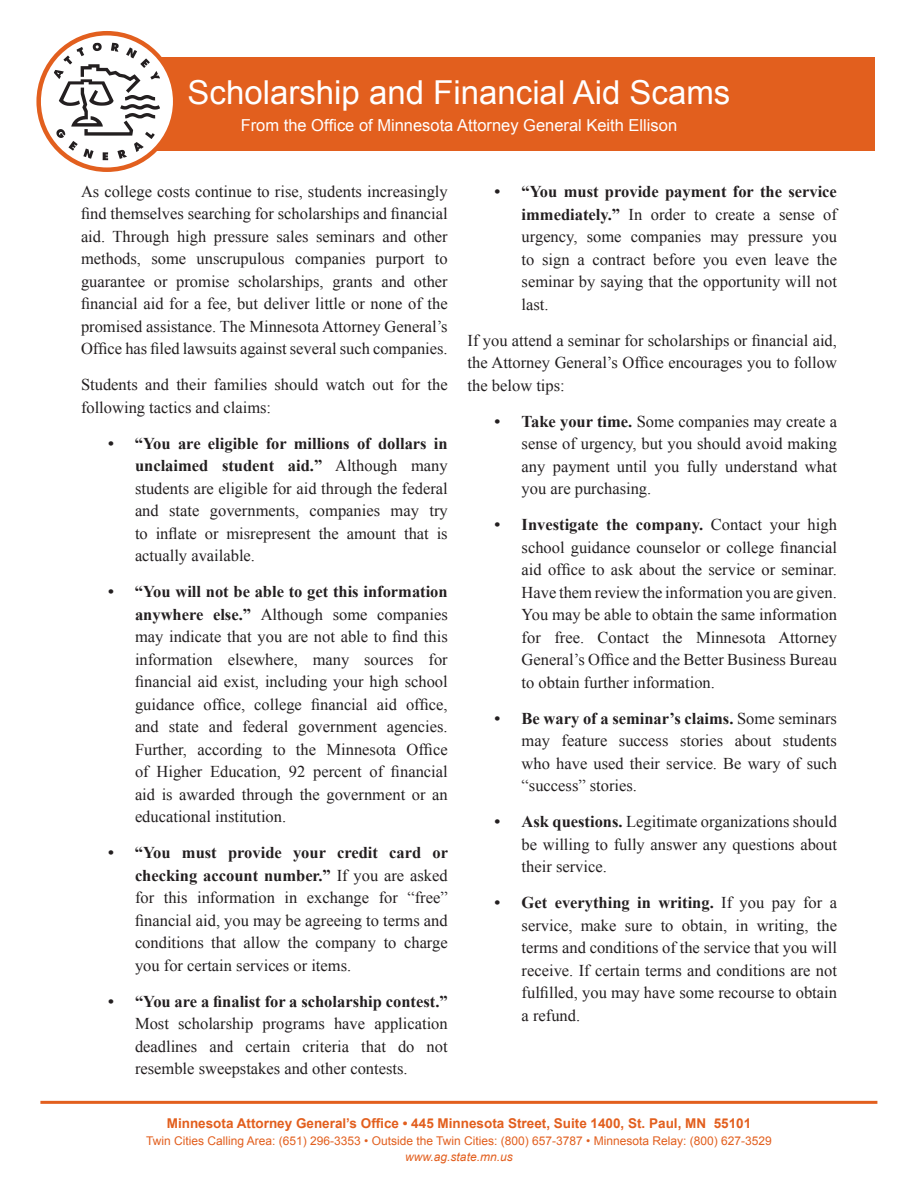
<style>
.page{position:relative;width:918px;height:1188px;background:#fff}
.page>*{position:absolute;margin:0;border:0;box-sizing:border-box;transform-origin:0 0}
.h1{font:33px "Arial";color:#fff}
.li{font:16.5px/22.5px "Times New Roman";color:#231f20;text-align:justify}
.p{font:16.5px/22.5px "Times New Roman";color:#231f20;text-align:justify}
.t1{font:16.5px "Arial";color:#fff}
.t2{font:700 13.5px "Arial";color:#e25f1e}
.t3{font:12px/16.5px "Arial";color:#e25f1e;text-align:center}
.s1{font-weight:700}
.s2{font-style:italic}
</style>
<div class="page">
<div style="left:60px;top:57px;width:815px;height:93px;background:#e25f1e"></div>
<svg style="left:39px;top:33px;width:136px;height:137px"></svg>
<svg style="left:54px;top:43px;width:106px;height:117px"></svg>
<div style="left:36px;top:31px;width:141px;height:141px;border:4px solid #e25f1e;border-radius:50%"></div>
<hr style="left:40px;top:1101px;width:837px;height:3px;background:#e25f1e">
<p class="h1" style="left:188px;top:71px;width:544px">Scholarship and Financial Aid Scams</p>
<p class="t1" style="left:241px;top:115px;width:438px">From the Office of Minnesota Attorney General Keith Ellison</p>
<p class="p" style="left:81px;top:180px;width:368px">As college costs continue to rise, students increasingly find themselves searching for scholarships and financial aid. Through high pressure sales seminars and other methods, some unscrupulous companies purport to guarantee or promise scholarships, grants and other financial aid for a fee, but deliver little or none of the promised assistance. The Minnesota Attorney General’s Office has filed lawsuits against several such companies.</p>
<p class="p" style="left:81px;top:373px;width:368px">Students and their families should watch out for the following tactics and claims:</p>
<p class="li" style="left:135px;top:432px;width:314px;text-indent:-27px"><span class="s1">• “You are eligible for millions of dollars in unclaimed student aid.”</span> Although many students are eligible for aid through the federal and state governments, companies may try to inflate or misrepresent the amount that is actually available.</p>
<p class="li" style="left:135px;top:580px;width:314px;text-indent:-27px"><span class="s1">• “You will not be able to get this information anywhere else.”</span> Although some companies may indicate that you are not able to find this information elsewhere, many sources for financial aid exist, including your high school guidance office, college financial aid office, and state and federal government agencies.<br>Further, according to the Minnesota Office of Higher Education, 92 percent of financial aid is awarded through the government or an educational institution.</p>
<p class="li" style="left:135px;top:841px;width:315px;text-indent:-27px"><span class="s1">• “You must provide your credit card or checking account number.”</span> If you are asked for this information in exchange for “free” financial aid, you may be agreeing to terms and conditions that allow the company to charge you for certain services or items.</p>
<p class="li" style="left:135px;top:990px;width:314px;text-indent:-27px"><span class="s1">• “You are a finalist for a scholarship contest.” </span>Most scholarship programs have application deadlines and certain criteria that do not resemble sweepstakes and other contests.</p>
<p class="li" style="left:522px;top:180px;width:317px;text-indent:-27px"><span class="s1">• “You must provide payment for the service immediately.”</span> In order to create a sense of urgency, some companies may pressure you to sign a contract before you even leave the seminar by saying that the opportunity will not last.</p>
<p class="p" style="left:468px;top:329px;width:371px">If you attend a seminar for scholarships or financial aid, the Attorney General’s Office encourages you to follow the below tips:</p>
<p class="li" style="left:522px;top:410px;width:317px;text-indent:-27px"><span class="s1">• Take your time.</span> Some companies may create a sense of urgency, but you should avoid making any payment until you fully understand what you are purchasing.</p>
<p class="li" style="left:522px;top:513px;width:317px;text-indent:-27px"><span class="s1">• Investigate the company.</span> Contact your high school guidance counselor or college financial aid office to ask about the service or seminar.<br>Have them review the information you are given.<br>You may be able to obtain the same information for free. Contact the Minnesota Attorney General’s Office and the Better Business Bureau to obtain further information.</p>
<p class="li" style="left:522px;top:707px;width:317px;text-indent:-27px"><span class="s1">• Be wary of a seminar’s claims.</span> Some seminars may feature success stories about students who have used their service. Be wary of such “success” stories.</p>
<p class="li" style="left:522px;top:810px;width:317px;text-indent:-27px"><span class="s1">• Ask questions.</span> Legitimate organizations should be willing to fully answer any questions about their service.</p>
<p class="li" style="left:522px;top:891px;width:317px;text-indent:-27px"><span class="s1">• Get everything in writing.</span> If you pay for a service, make sure to obtain, in writing, the terms and conditions of the service that you will receive. If certain terms and conditions are not fulfilled, you may have some recourse to obtain a refund.</p>
<p class="t2" style="left:167px;top:1115px;width:586px">Minnesota Attorney General’s Office • 445 Minnesota Street, Suite 1400, St. Paul, MN 55101</p>
<p class="t3" style="left:146px;top:1133px;width:627px">Twin Cities Calling Area: (651) 296-3353 • Outside the Twin Cities: (800) 657-3787 • Minnesota Relay: (800) 627-3529 <span class="s2">www.ag.state.mn.us</span></p>
</div>
